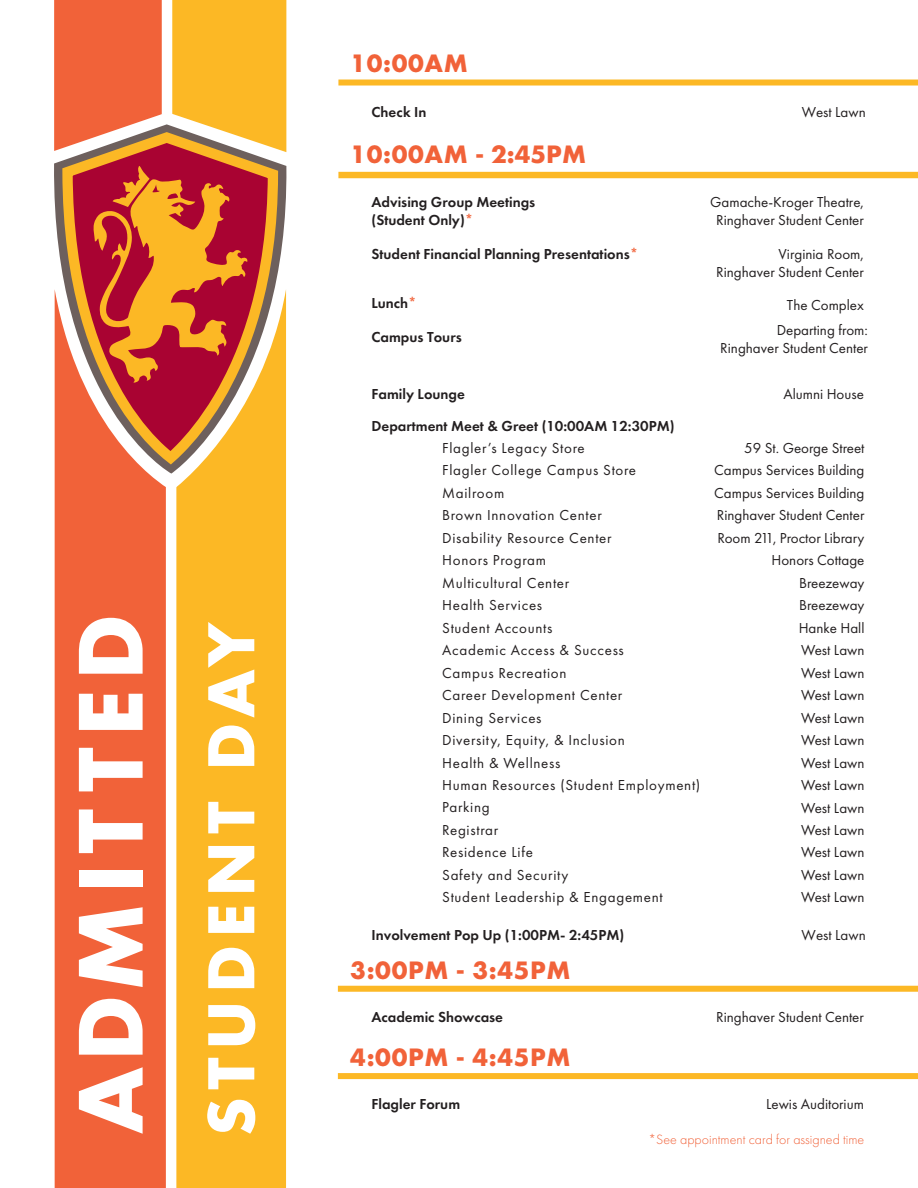
<style>
.page{position:relative;width:918px;height:1188px;background:#fff}
.page>*{position:absolute;margin:0;border:0;box-sizing:border-box;transform-origin:0 0}
.t1{font:700 26.25px "Futura PT";letter-spacing:.025em;color:#f16239}
.t2{font:15px/22.5px "Futura PT";color:#231f20;text-align:center}
.t3{font:15px/22.5px "Futura PT";letter-spacing:.045em;color:#231f20}
.t4{font:600 15px/18px "Futura PT";color:#231f20}
.t5{font:300 13.95px "Futura PT";color:#f16239}
.s1{color:#f16239}
</style>
<div class="page">
<div style="left:176px;top:475px;width:110px;height:713px;background:#fcb825"></div>
<div style="left:55px;top:475px;width:111px;height:713px;background:#f16239"></div>
<svg style="left:57px;top:383px;width:226px;height:89px;background:#dc824f"></svg>
<svg style="left:54px;top:0;width:232px;height:383px;background:#db773f"></svg>
<div style="left:338px;top:80px;width:580px;height:6px;background:#fcb825"></div>
<div style="left:338px;top:172px;width:580px;height:6px;background:#fcb825"></div>
<div style="left:338px;top:1073px;width:580px;height:6px;background:#fcb825"></div>
<div style="left:338px;top:986px;width:580px;height:6px;background:#fcb825"></div>
<svg style="left:79px;top:1067px;width:64px;height:67px"></svg>
<svg style="left:79px;top:999px;width:64px;height:56px"></svg>
<svg style="left:79px;top:907px;width:64px;height:80px"></svg>
<div style="left:79px;top:871px;width:64px;height:16px;background:#fff"></div>
<svg style="left:79px;top:809px;width:64px;height:44px"></svg>
<svg style="left:79px;top:748px;width:64px;height:43px"></svg>
<svg style="left:79px;top:694px;width:64px;height:36px"></svg>
<svg style="left:79px;top:618px;width:64px;height:56px"></svg>
<svg style="left:207px;top:1100px;width:48px;height:34px"></svg>
<svg style="left:208px;top:1058px;width:46px;height:31px"></svg>
<svg style="left:208px;top:1005px;width:47px;height:40px"></svg>
<svg style="left:208px;top:948px;width:46px;height:40px"></svg>
<svg style="left:208px;top:907px;width:46px;height:26px"></svg>
<svg style="left:208px;top:846px;width:46px;height:46px"></svg>
<svg style="left:208px;top:802px;width:46px;height:31px"></svg>
<svg style="left:208px;top:726px;width:46px;height:40px"></svg>
<svg style="left:208px;top:622px;width:46px;height:96px"></svg>
<div style="left:162px;top:0;width:10px;height:115px;background:#fff"></div>
<h1 class="t1" style="left:350px;top:46px;width:119px">10:00AM</h1>
<p class="t4" style="left:372px;top:102px;width:56px">Check In</p>
<p class="t2" style="left:802px;top:100px;width:66px">West Lawn</p>
<h1 class="t1" style="left:350px;top:138px;width:237px">10:00AM - 2:45PM</h1>
<p class="t4" style="left:372px;top:193px;width:165px">Advising Group Meetings (Student Only)<span class="s1">*</span></p>
<p class="t4" style="left:372px;top:245px;width:268px">Student Financial Planning Presentations<span class="s1">*</span></p>
<p class="t4" style="left:372px;top:294px;width:47px">Lunch<span class="s1">*</span></p>
<p class="t4" style="left:372px;top:328px;width:92px">Campus Tours</p>
<p class="t4" style="left:372px;top:378px;width:305px;line-height:32.1px">Family Lounge<br>Department Meet &amp; Greet (10:00AM 12:30PM)</p>
<p class="t2" style="left:710px;top:193px;width:155px;line-height:18px">Gamache-Kroger Theatre,<br>Ringhaver Student Center</p>
<p class="t2" style="left:716px;top:245px;width:149px;line-height:18px;text-align:right">Virginia Room,<br>Ringhaver Student Center</p>
<p class="t2" style="left:777px;top:292px;width:93px;line-height:25.3px">The Complex<br>Departing from:</p>
<p class="t2" style="left:720px;top:337px;width:149px">Ringhaver Student Center</p>
<p class="t2" style="left:783px;top:383px;width:82px">Alumni House</p>
<p class="t3" style="left:442px;top:436px;width:260px">Flagler’s Legacy Store<br>Flagler College Campus Store<br>Mailroom<br>Brown Innovation Center<br>Disability Resource Center<br>Honors Program<br>Multicultural Center<br>Health Services<br>Student Accounts<br>Academic Access &amp; Success<br>Campus Recreation<br>Career Development Center<br>Dining Services<br>Diversity, Equity, &amp; Inclusion<br>Health &amp; Wellness<br>Human Resources (Student Employment)<br>Parking<br>Registrar<br>Residence Life<br>Safety and Security<br>Student Leadership &amp; Engagement</p>
<p class="t2" style="left:714px;top:436px;width:152px;text-align:right">59 St. George Street<br>Campus Services Building<br>Campus Services Building<br>Ringhaver Student Center<br>Room 211, Proctor Library<br>Honors Cottage<br>Breezeway<br>Breezeway<br>Hanke Hall<br>West Lawn<br>West Lawn<br>West Lawn<br>West Lawn<br>West Lawn<br>West Lawn<br>West Lawn<br>West Lawn<br>West Lawn<br>West Lawn<br>West Lawn<br>West Lawn</p>
<p class="t4" style="left:372px;top:926px;width:254px">Involvement Pop Up (1:00PM- 2:45PM)</p>
<h1 class="t1" style="left:350px;top:953px;width:222px">3:00PM - 3:45PM</h1>
<p class="t4" style="left:372px;top:1008px;width:133px">Academic Showcase</p>
<h1 class="t1" style="left:350px;top:1040px;width:222px">4:00PM - 4:45PM</h1>
<p class="t4" style="left:372px;top:1094px;width:90px">Flagler Forum</p>
<p class="t2" style="left:802px;top:924px;width:66px">West Lawn</p>
<p class="t2" style="left:716px;top:1005px;width:149px">Ringhaver Student Center</p>
<p class="t2" style="left:766px;top:1092px;width:99px">Lewis Auditorium</p>
<p class="t5" style="left:649px;top:1132px;width:217px">*See appointment card for assigned time</p>
</div>
